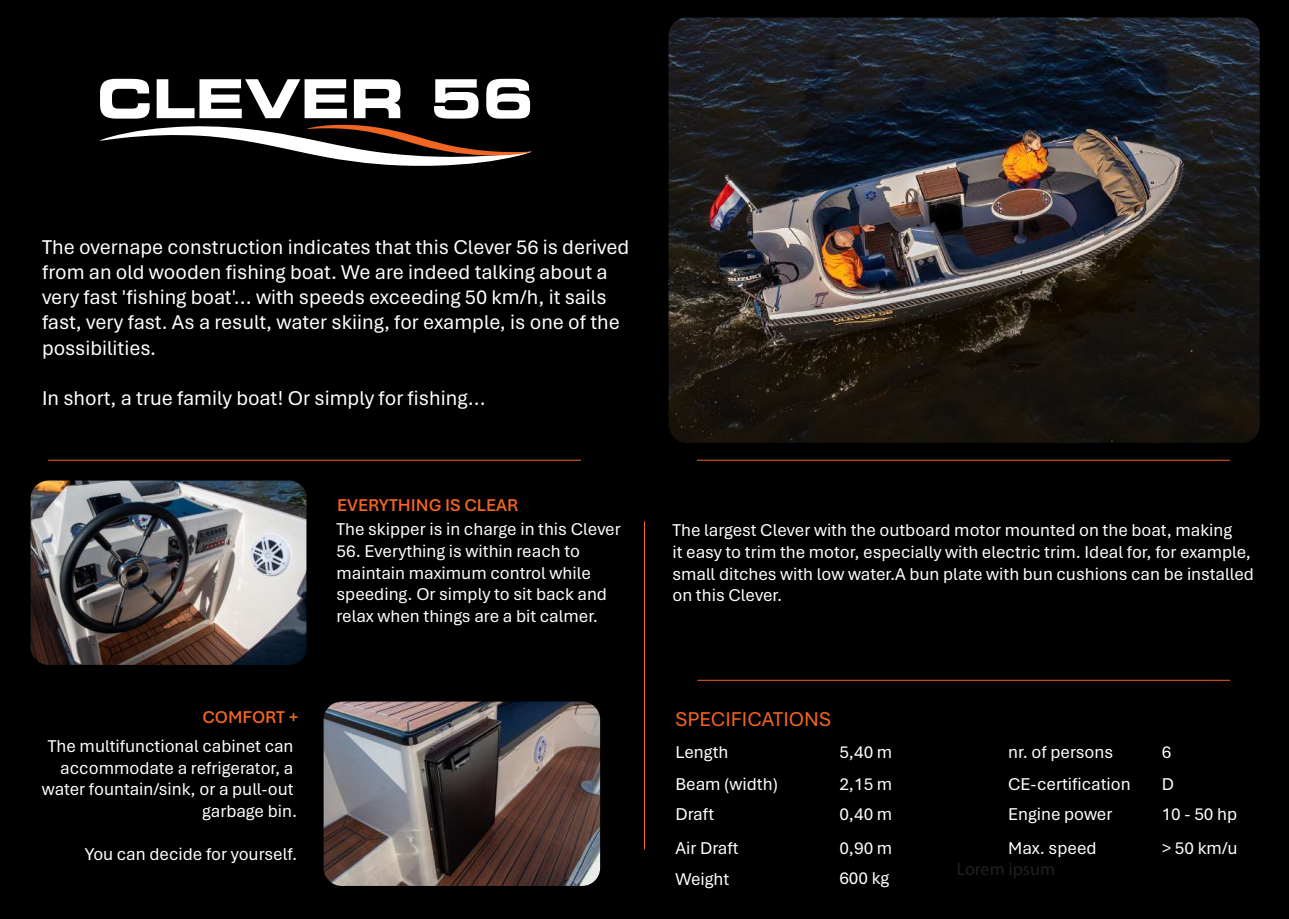
<style>
.page{position:relative;width:1289px;height:919px;background:#fff}
.page>*{position:absolute;margin:0;border:0;box-sizing:border-box;transform-origin:0 0}
.t1{font:53.7px "Eurostile Bold Extended Two";color:#fff}
.t2{font:21px/25.2px "Aptos";color:#fff}
.t3{font:21px "Aptos";color:#f36421}
.t4{font:18px/21.6px "Aptos";color:#fff}
.t5{font:600 18px "Aptos";color:#f36421}
.t6{font:18px "Myriad Pro";color:#231f20}
</style>
<div class="page">
<div style="left:0;top:0;width:1288px;height:918px;background:#000001"></div>
<svg style="left:99px;top:124px;width:433px;height:42px"></svg>
<hr style="left:644px;top:521px;width:1px;height:328px;background:#f36421">
<hr style="left:48px;top:460px;width:533px;height:1px;background:#f36421">
<hr style="left:697px;top:680px;width:533px;height:1px;background:#f36421">
<hr style="left:697px;top:460px;width:532px;height:1px;background:#f36421">
<img style="left:668px;top:18px;width:591px;height:425px">
<img style="left:31px;top:480px;width:275px;height:185px">
<img style="left:323px;top:701px;width:277px;height:184px">
<h1 class="t1" style="left:97px;top:61px;width:438px">CLEVER 56</h1>
<p class="t2" style="left:42px;top:233px;width:589px">The overnape construction indicates that this Clever 56 is derived from an old wooden fishing boat. We are indeed talking about a very fast 'fishing boat'... with speeds exceeding 50 km/h, it sails fast, very fast. As a result, water skiing, for example, is one of the possibilities.</p>
<p class="t2" style="left:42px;top:385px;width:445px">In short, a true family boat! Or simply for fishing...</p>
<p class="t5" style="left:337px;top:492px;width:183px">EVERYTHING IS CLEAR</p>
<p class="t5" style="left:202px;top:705px;width:97px">COMFORT +</p>
<p class="t4" style="left:42px;top:734px;width:257px;text-align:right">The multifunctional cabinet can accommodate a refrigerator, a water fountain/sink, or a pull-out garbage bin.</p>
<p class="t4" style="left:85px;top:842px;width:214px">You can decide for yourself.</p>
<p class="t4" style="left:336px;top:518px;width:286px">The skipper is in charge in this Clever</p>
<p class="t4" style="left:336px;top:539px;width:272px">56. Everything is within reach to maintain maximum control while speeding. Or simply to sit back and relax when things are a bit calmer.</p>
<p class="t4" style="left:672px;top:519px;width:583px">The largest Clever with the outboard motor mounted on the boat, making<br>it easy to trim the motor, especially with electric trim. Ideal for, for example, small ditches with low water.A bun plate with bun cushions can be installed on this Clever.</p>
<p class="t3" style="left:675px;top:704px;width:157px">SPECIFICATIONS</p>
<p class="t4" style="left:675px;top:735px;width:104px;line-height:32px">Length<br>Beam (width)</p>
<p class="t4" style="left:675px;top:796px;width:65px;line-height:33.8px">Draft<br>Air Draft</p>
<p class="t4" style="left:675px;top:867px;width:55px">Weight</p>
<p class="t4" style="left:839px;top:735px;width:54px;line-height:32px">5,40 m<br>2,15 m</p>
<p class="t4" style="left:839px;top:796px;width:54px;line-height:33.8px">0,40 m<br>0,90 m</p>
<p class="t4" style="left:839px;top:866px;width:51px">600 kg</p>
<p class="t4" style="left:1008px;top:735px;width:124px;line-height:32.1px">nr. of persons<br>CE-certification</p>
<p class="t4" style="left:1008px;top:796px;width:106px;line-height:33.6px">Engine power<br>Max. speed</p>
<p class="t6" style="left:956px;top:858px;width:100px">Lorem ipsum</p>
<p class="t4" style="left:1161px;top:735px;width:14px;line-height:32.1px">6<br>D</p>
<p class="t4" style="left:1161px;top:796px;width:77px;line-height:33.6px">10 - 50 hp &gt; 50 km/u</p>
</div>
